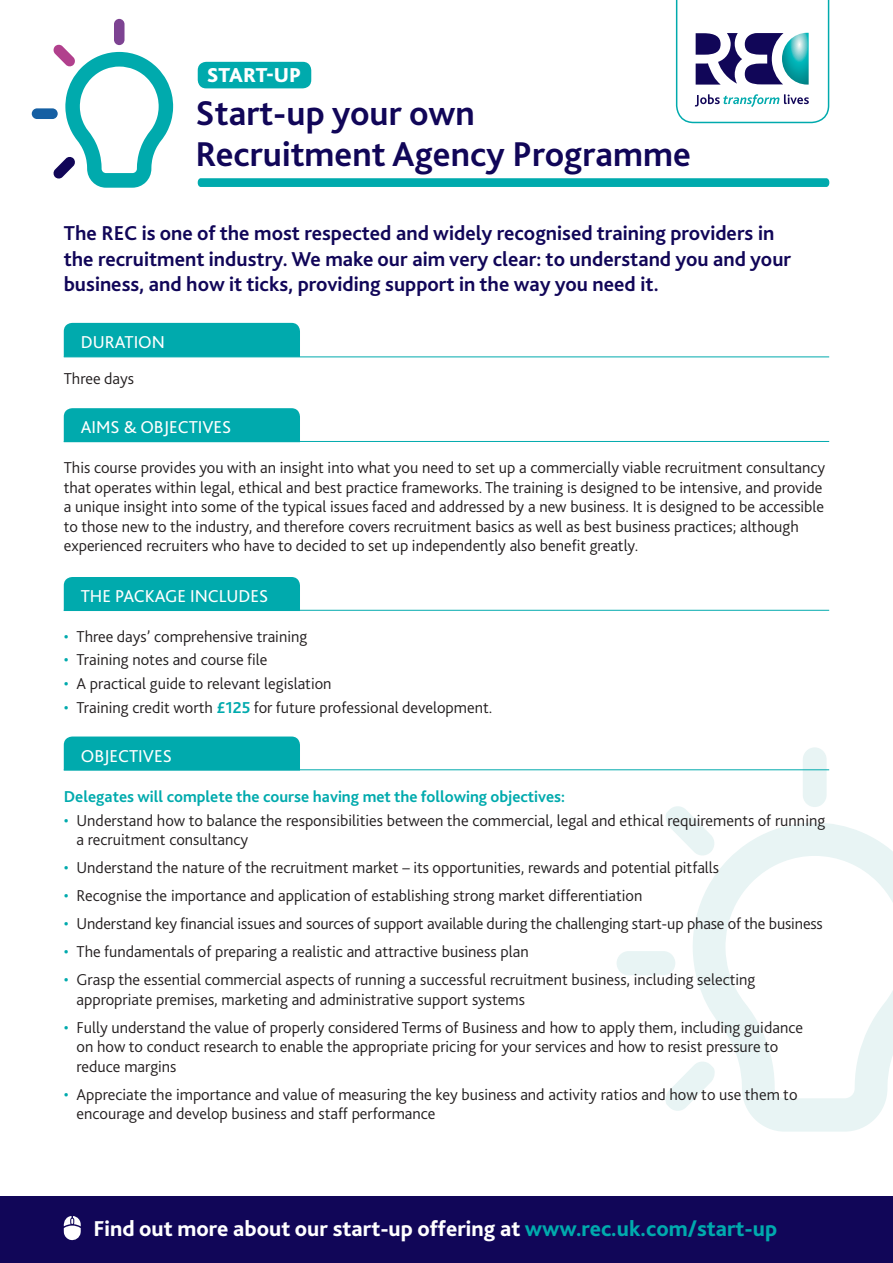
<style>
.page{position:relative;width:893px;height:1263px;background:#fff}
.page>*{position:absolute;margin:0;border:0;box-sizing:border-box;transform-origin:0 0}
.t1{font:700 36px/40.5px "Bliss 2";color:#110658}
.t2{font:800 22.5px "Bliss 2";color:#fff}
.INTRO_COPY{font:700 21px/25.5px "Bliss 2";color:#110658}
.t3{font:800 21px "Bliss 2";color:#fff}
.SECTION_HEADER{font:18px "Bliss 2";color:#fff}
.BODY{font:300 16.5px/19.5px "Bliss 2";color:#231f20}
.SUBSUB{font:700 16.5px "Bliss 2";color:#00aaad}
.s1{color:#00aaad}
.s2{font-weight:700;color:#00aaad}
</style>
<div class="page">
<div style="left:0;top:1196px;width:893px;height:67px;background:#110658"></div>
<svg style="left:63px;top:1216px;width:18px;height:25px"></svg>
<svg style="left:693px;top:823px;width:200px;height:308px"></svg>
<div style="left:803px;top:747px;width:24px;height:60px;background:#e8f4f4;border-radius:12px"></div>
<svg style="left:665px;top:806px;width:50px;height:51px"></svg>
<svg style="left:665px;top:1060px;width:50px;height:52px"></svg>
<div style="left:617px;top:951px;width:58px;height:24px;background:#e8f4f4;border-radius:12px"></div>
<div style="left:64px;top:323px;width:236px;height:33px;background:#00aaad"></div>
<div style="left:64px;top:408px;width:236px;height:33px;background:#00aaad"></div>
<div style="left:64px;top:577px;width:236px;height:33px;background:#00aaad"></div>
<div style="left:64px;top:736px;width:236px;height:33px;background:#00aaad"></div>
<hr style="left:64px;top:356px;width:765px;height:1px;background:#00aaad">
<hr style="left:64px;top:441px;width:765px;height:1px;background:#00aaad">
<hr style="left:64px;top:610px;width:765px;height:1px;background:#00aaad">
<hr style="left:64px;top:769px;width:765px;height:1px;background:#00aaad">
<svg style="left:675px;top:0;width:155px;height:124px"></svg>
<svg style="left:198px;top:178px;width:631px;height:9px;background:#07acaf"></svg>
<div style="left:198px;top:62px;width:113px;height:26px;background:#00aaad;border-radius:9px"></div>
<div style="left:114px;top:19px;width:11px;height:26px;background:#7d4392;border-radius:5px"></div>
<svg style="left:53px;top:44px;width:120px;height:144px"></svg>
<div style="left:32px;top:108px;width:26px;height:11px;background:#155fa3;border-radius:5px"></div>
<p class="t3" style="left:207px;top:62px;width:96px">START-UP</p>
<p class="t1" style="left:196px;top:92px;width:497px">Start-up your own<br>Recruitment Agency Programme</p>
<p class="INTRO_COPY" style="left:64px;top:220px;width:729px">The REC is one of the most respected and widely recognised training providers in the recruitment industry. We make our aim very clear: to understand you and your business, and how it ticks, providing support in the way you need it.</p>
<p class="SECTION_HEADER" style="left:81px;top:331px;width:86px">DURATION</p>
<p class="BODY" style="left:64px;top:368px;width:72px">Three days</p>
<p class="SECTION_HEADER" style="left:81px;top:416px;width:152px">AIMS &amp; OBJECTIVES</p>
<p class="BODY" style="left:64px;top:458px;width:763px">This course provides you with an insight into what you need to set up a commercially viable recruitment consultancy that operates within legal, ethical and best practice frameworks. The training is designed to be intensive, and provide a unique insight into some of the typical issues faced and addressed by a new business. It is designed to be accessible to those new to the industry, and therefore covers recruitment basics as well as best business practices; although experienced recruiters who have to decided to set up independently also benefit greatly.</p>
<p class="SECTION_HEADER" style="left:81px;top:585px;width:189px">THE PACKAGE INCLUDES</p>
<p class="BODY" style="left:64px;top:626px;width:245px"><span class="s1">•</span> Three days’ comprehensive training</p>
<p class="BODY" style="left:64px;top:650px;width:205px"><span class="s1">•</span> Training notes and course file</p>
<p class="BODY" style="left:64px;top:673px;width:269px"><span class="s1">•</span> A practical guide to relevant legislation</p>
<p class="BODY" style="left:64px;top:697px;width:430px"><span class="s1">•</span> Training credit worth <span class="s2">£125</span> for future professional development.</p>
<p class="SECTION_HEADER" style="left:81px;top:744px;width:92px">OBJECTIVES</p>
<p class="SUBSUB" style="left:64px;top:786px;width:503px">Delegates will complete the course having met the following objectives:</p>
<p class="BODY" style="left:77px;top:810px;width:750px;text-indent:-13px"><span class="s1">•</span> Understand how to balance the responsibilities between the commercial, legal and ethical requirements of running a recruitment consultancy</p>
<p class="BODY" style="left:64px;top:858px;width:657px"><span class="s1">•</span> Understand the nature of the recruitment market – its opportunities, rewards and potential pitfalls</p>
<p class="BODY" style="left:64px;top:886px;width:580px"><span class="s1">•</span> Recognise the importance and application of establishing strong market differentiation</p>
<p class="BODY" style="left:64px;top:914px;width:760px"><span class="s1">•</span> Understand key financial issues and sources of support available during the challenging start-up phase of the business</p>
<p class="BODY" style="left:64px;top:942px;width:466px"><span class="s1">•</span> The fundamentals of preparing a realistic and attractive business plan</p>
<p class="BODY" style="left:77px;top:970px;width:680px;text-indent:-13px"><span class="s1">•</span> Grasp the essential commercial aspects of running a successful recruitment business, including selecting appropriate premises, marketing and administrative support systems</p>
<p class="BODY" style="left:77px;top:1017px;width:728px;text-indent:-13px"><span class="s1">•</span> Fully understand the value of properly considered Terms of Business and how to apply them, including guidance on how to conduct research to enable the appropriate pricing for your services and how to resist pressure to reduce margins</p>
<p class="BODY" style="left:77px;top:1084px;width:722px;text-indent:-13px"><span class="s1">•</span> Appreciate the importance and value of measuring the key business and activity ratios and how to use them to encourage and develop business and staff performance</p>
<p class="t2" style="left:94px;top:1214px;width:685px">Find out more about our start-up offering at <span class="s1">www.rec.uk.com/start-up</span></p>
</div>
